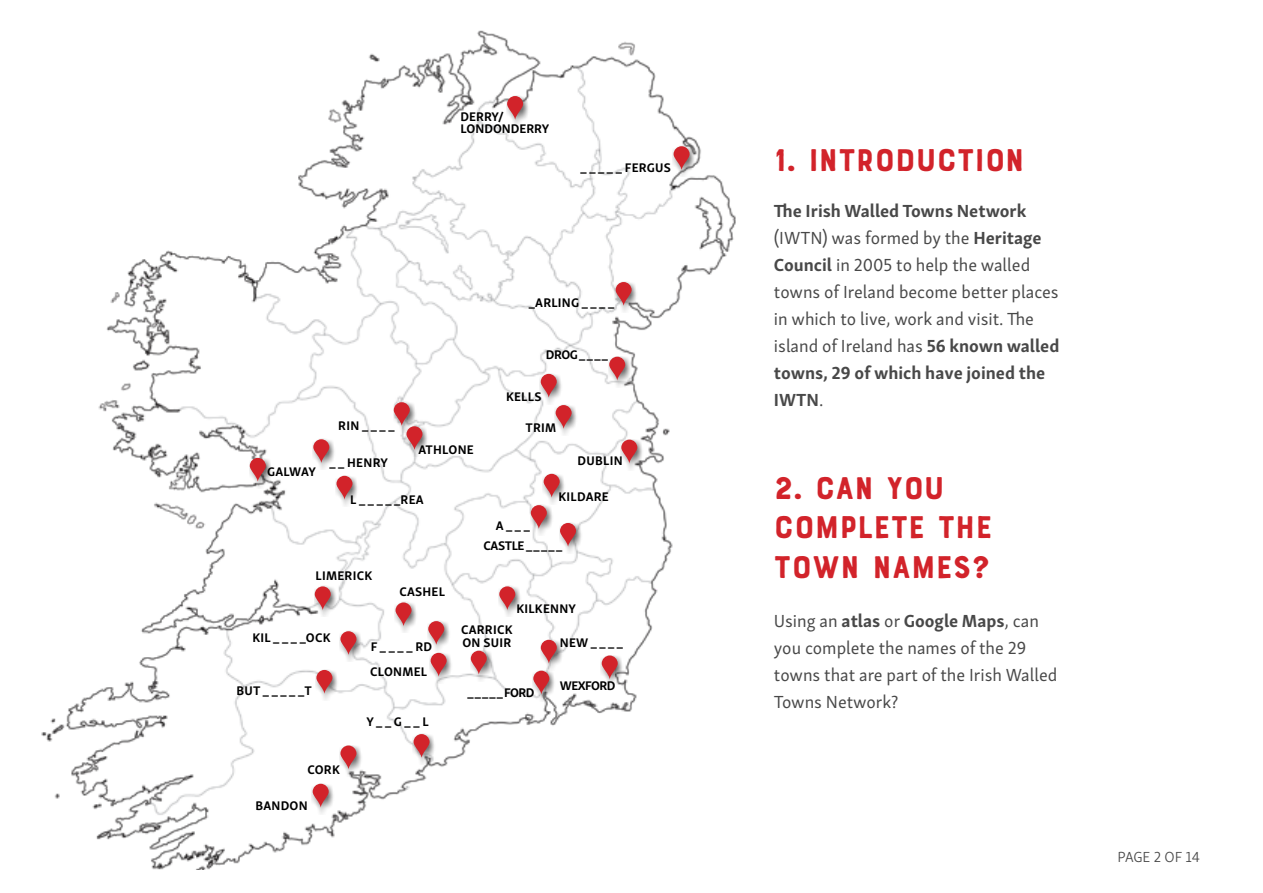
<style>
.page{position:relative;width:1263px;height:893px;background:#fff}
.page>*{position:absolute;margin:0;border:0;box-sizing:border-box;transform-origin:0 0}
.t1{font:33px/39.6px "Bourton Hand Base";color:#d2232a}
.t2{font:18px/27px "Skolar Sans Latn";color:#484848}
.t3{font:300 15px "Skolar Sans Latn";color:#484848}
.t4{font:700 12.9px/12.8px "Skolar Sans Latn";letter-spacing:.02em;color:#000}
.t5{font:700 12.9px/12.8px "Skolar Sans Latn";color:#000}
.t6{font:700 12.9px "Skolar Sans Latn";letter-spacing:-.04em;color:#000}
.s1{font-weight:700}
</style>
<div class="page">
<img style="left:41px;top:30px;width:695px;height:839px">
<div style="left:673px;top:145px;width:24px;height:32px;background:#484848;opacity:.75"></div>
<svg style="left:673px;top:146px;width:17px;height:25px"></svg>
<div style="left:393px;top:401px;width:24px;height:32px;background:#484848;opacity:.75"></div>
<svg style="left:394px;top:402px;width:16px;height:24px"></svg>
<div style="left:506px;top:95px;width:24px;height:32px;background:#484848;opacity:.75"></div>
<svg style="left:507px;top:96px;width:16px;height:24px"></svg>
<div style="left:615px;top:281px;width:24px;height:32px;background:#484848;opacity:.75"></div>
<svg style="left:616px;top:282px;width:16px;height:24px"></svg>
<div style="left:540px;top:373px;width:24px;height:32px;background:#484848;opacity:.75"></div>
<svg style="left:541px;top:374px;width:16px;height:24px"></svg>
<div style="left:555px;top:404px;width:24px;height:32px;background:#484848;opacity:.75"></div>
<svg style="left:556px;top:405px;width:16px;height:24px"></svg>
<div style="left:608px;top:356px;width:24px;height:31px;background:#484848;opacity:.75"></div>
<svg style="left:609px;top:357px;width:16px;height:24px"></svg>
<div style="left:620px;top:439px;width:24px;height:31px;background:#484848;opacity:.75"></div>
<svg style="left:621px;top:440px;width:16px;height:24px"></svg>
<div style="left:543px;top:473px;width:24px;height:32px;background:#484848;opacity:.75"></div>
<svg style="left:544px;top:474px;width:16px;height:24px"></svg>
<div style="left:559px;top:522px;width:24px;height:32px;background:#484848;opacity:.75"></div>
<svg style="left:560px;top:523px;width:16px;height:24px"></svg>
<div style="left:498px;top:586px;width:24px;height:31px;background:#484848;opacity:.75"></div>
<svg style="left:499px;top:586px;width:16px;height:25px"></svg>
<div style="left:533px;top:670px;width:24px;height:31px;background:#484848;opacity:.75"></div>
<svg style="left:533px;top:671px;width:16px;height:24px"></svg>
<div style="left:395px;top:602px;width:24px;height:31px;background:#484848;opacity:.75"></div>
<svg style="left:395px;top:602px;width:16px;height:25px"></svg>
<div style="left:427px;top:620px;width:24px;height:32px;background:#484848;opacity:.75"></div>
<svg style="left:428px;top:621px;width:16px;height:24px"></svg>
<div style="left:413px;top:733px;width:24px;height:32px;background:#484848;opacity:.75"></div>
<svg style="left:413px;top:734px;width:17px;height:24px"></svg>
<div style="left:470px;top:650px;width:24px;height:31px;background:#484848;opacity:.75"></div>
<svg style="left:471px;top:651px;width:16px;height:24px"></svg>
<div style="left:430px;top:652px;width:24px;height:32px;background:#484848;opacity:.75"></div>
<svg style="left:431px;top:653px;width:16px;height:24px"></svg>
<div style="left:314px;top:586px;width:24px;height:31px;background:#484848;opacity:.75"></div>
<svg style="left:315px;top:586px;width:16px;height:25px"></svg>
<div style="left:316px;top:669px;width:24px;height:32px;background:#484848;opacity:.75"></div>
<svg style="left:316px;top:670px;width:16px;height:24px"></svg>
<div style="left:340px;top:630px;width:24px;height:32px;background:#484848;opacity:.75"></div>
<svg style="left:340px;top:631px;width:16px;height:24px"></svg>
<div style="left:540px;top:639px;width:24px;height:31px;background:#484848;opacity:.75"></div>
<svg style="left:541px;top:640px;width:16px;height:24px"></svg>
<div style="left:312px;top:783px;width:24px;height:31px;background:#484848;opacity:.75"></div>
<svg style="left:313px;top:784px;width:16px;height:24px"></svg>
<div style="left:340px;top:745px;width:24px;height:31px;background:#484848;opacity:.75"></div>
<svg style="left:340px;top:745px;width:16px;height:25px"></svg>
<div style="left:530px;top:504px;width:24px;height:32px;background:#484848;opacity:.75"></div>
<svg style="left:531px;top:505px;width:16px;height:24px"></svg>
<div style="left:406px;top:425px;width:24px;height:32px;background:#484848;opacity:.75"></div>
<svg style="left:406px;top:426px;width:16px;height:25px"></svg>
<div style="left:313px;top:438px;width:24px;height:32px;background:#484848;opacity:.75"></div>
<svg style="left:313px;top:439px;width:16px;height:25px"></svg>
<div style="left:249px;top:457px;width:24px;height:32px;background:#484848;opacity:.75"></div>
<svg style="left:250px;top:458px;width:16px;height:24px"></svg>
<div style="left:336px;top:475px;width:24px;height:32px;background:#484848;opacity:.75"></div>
<svg style="left:336px;top:476px;width:16px;height:24px"></svg>
<div style="left:601px;top:655px;width:24px;height:31px;background:#484848;opacity:.75"></div>
<svg style="left:602px;top:655px;width:16px;height:25px"></svg>
<p class="t5" style="left:461px;top:109px;width:90px">DERRY/<br>LONDONDERRY</p>
<p class="t4" style="left:580px;top:160px;width:92px">_ _ _ _ _ FERGUS</p>
<p class="t4" style="left:529px;top:295px;width:87px">_ARLING _ _ _ _</p>
<p class="t4" style="left:546px;top:347px;width:64px">DROG _ _ _ _</p>
<p class="t4" style="left:506px;top:389px;width:37px">KELLS</p>
<p class="t4" style="left:338px;top:418px;width:58px">RIN _ _ _ _</p>
<p class="t4" style="left:525px;top:420px;width:32px">TRIM</p>
<p class="t4" style="left:267px;top:464px;width:50px">GALWAY</p>
<p class="t4" style="left:418px;top:442px;width:57px">ATHLONE</p>
<p class="t4" style="left:329px;top:455px;width:60px">_ _ HENRY</p>
<p class="t4" style="left:350px;top:492px;width:75px">L _ _ _ _ _REA</p>
<p class="t4" style="left:316px;top:568px;width:58px">LIMERICK</p>
<p class="t4" style="left:399px;top:584px;width:47px">CASHEL</p>
<p class="t4" style="left:578px;top:453px;width:47px">DUBLIN</p>
<p class="t4" style="left:558px;top:489px;width:52px">KILDARE</p>
<p class="t4" style="left:484px;top:514px;width:80px;line-height:20.7px;text-indent:12px">A _ _ _<br>CASTLE _ _ _ _ _</p>
<p class="t4" style="left:252px;top:630px;width:80px">KIL _ _ _ _OCK</p>
<p class="t4" style="left:236px;top:683px;width:77px">BUT _ _ _ _ _T</p>
<p class="t4" style="left:307px;top:762px;width:34px">CORK</p>
<p class="t4" style="left:255px;top:798px;width:54px">BANDON</p>
<p class="t4" style="left:370px;top:633px;width:63px;line-height:25.2px">F _ _ _ _ RD<br>CLONMEL</p>
<p class="t4" style="left:366px;top:714px;width:64px">Y _ _ G _ _ L</p>
<p class="t4" style="left:516px;top:601px;width:61px">KILKENNY</p>
<p class="t4" style="left:560px;top:635px;width:65px">NEW _ _ _ _</p>
<p class="t4" style="left:468px;top:684px;width:68px">_ _ _ _ _ FORD</p>
<p class="t4" style="left:461px;top:622px;width:53px">CARRICK<br>ON SUIR</p>
<p class="t6" style="left:560px;top:675px;width:57px">WEXFORD</p>
<h1 class="t1" style="left:774px;top:141px;width:252px">1. INTRODUCTION</h1>
<p class="t2" style="left:774px;top:196px;width:287px"><span class="s1">The Irish Walled Towns Network </span>(IWTN) was formed by the <span class="s1">Heritage<br>Council</span> in 2005 to help the walled towns of Ireland become better places in which to live, work and visit. The island of Ireland has <span class="s1">56 known walled towns, 29 of which have joined the<br>IWTN</span>.</p>
<h1 class="t1" style="left:774px;top:469px;width:220px">2. CAN YOU<br>COMPLETE THE<br>TOWN NAMES?</h1>
<p class="t2" style="left:774px;top:606px;width:285px">Using an <span class="s1">atlas</span> or <span class="s1">Google Maps</span>, can you complete the names of the 29 towns that are part of the Irish Walled<br>Towns Network?</p>
<p class="t3" style="left:1117px;top:845px;width:84px">PAGE 2 OF 14</p>
</div>
